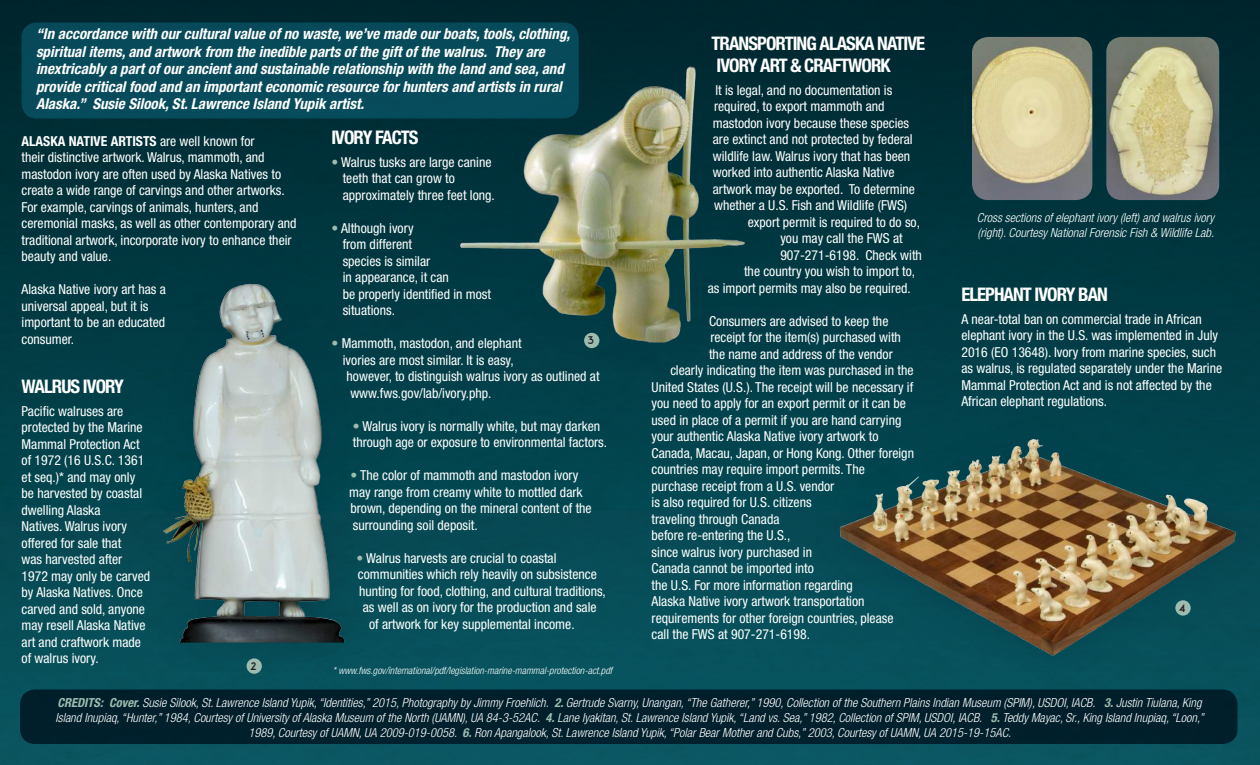
<style>
.page{position:relative;width:1260px;height:765px;background:#fff}
.page>*{position:absolute;margin:0;border:0;box-sizing:border-box;transform-origin:0 0}
.t1{font:700 condensed 18.75px/22.5px "Helvetica Neue";letter-spacing:-.05em;color:#fff}
.t2{font:italic 700 condensed 15px/17.5px "Helvetica Neue";color:#fff}
.t3{font:condensed 13.75px/16.5px "Helvetica Neue";color:#fff}
.t4{font:italic 300 condensed 12.5px/15px "Helvetica Neue";color:#fff;text-align:center}
.t5{font:10.5px "ADAM.CGPRO";color:#231f20}
.t6{font:italic 300 condensed 10px "Helvetica Neue";color:#fff}
.s1{color:#9dbcaf}
.s2{font-weight:700}
.s3{font-weight:700;color:#9dbcaf}
</style>
<div class="page">
<img style="left:0;top:0;width:1260px;height:765px">
<div style="left:22px;top:22px;width:557px;height:96px;background:#074b5a;border-radius:15px"></div>
<div style="left:20px;top:690px;width:1217px;height:54px;background:#00202c;border-radius:15px"></div>
<div style="left:433px;top:38px;width:338px;height:335px;background:#003341;opacity:.4"></div>
<img style="left:445px;top:48px;width:324px;height:305px">
<div style="left:137px;top:254px;width:235px;height:421px;background:#003341;opacity:.4"></div>
<img style="left:158px;top:280px;width:192px;height:363px">
<div style="left:811px;top:411px;width:449px;height:273px;background:#003341;opacity:.4"></div>
<img style="left:831px;top:431px;width:410px;height:242px">
<img style="left:972px;top:37px;width:120px;height:163px">
<img style="left:1106px;top:37px;width:113px;height:163px">
<div style="left:584px;top:333px;width:15px;height:15px;background:#9dbcaf;border-radius:50%"></div>
<div style="left:1175px;top:600px;width:16px;height:16px;background:#9dbcaf;border-radius:50%"></div>
<div style="left:247px;top:658px;width:15px;height:16px;background:#9dbcaf;border-radius:50%"></div>
<p class="t2" style="left:36px;top:25px;width:536px">“In accordance with our cultural value of no waste, we’ve made our boats, tools, clothing, spiritual items, and artwork from the inedible parts of the gift of the walrus. They are inextricably a part of our ancient and sustainable relationship with the land and sea, and provide critical food and an important economic resource for hunters and artists in rural Alaska.” Susie Silook, St. Lawrence Island Yupik artist.</p>
<h1 class="t1" style="left:712px;top:31px;width:215px">TRANSPORTING ALASKA NATIVE<br>IVORY ART &amp; CRAFTWORK</h1>
<p class="t3" style="left:715px;top:82px;width:178px">It is legal, and no documentation is</p>
<p class="t3" style="left:714px;top:98px;width:172px">required, to export mammoth and</p>
<p class="t3" style="left:713px;top:115px;width:198px">mastodon ivory because these species</p>
<p class="t3" style="left:713px;top:131px;width:201px">are extinct and not protected by federal</p>
<p class="t3" style="left:713px;top:148px;width:199px">wildlife law. Walrus ivory that has been</p>
<p class="t3" style="left:713px;top:164px;width:183px">worked into authentic Alaska Native</p>
<p class="t3" style="left:713px;top:181px;width:204px">artwork may be exported. To determine</p>
<p class="t3" style="left:714px;top:197px;width:195px">whether a U.S. Fish and Wildlife (FWS)</p>
<p class="t3" style="left:748px;top:214px;width:174px">export permit is required to do so,</p>
<p class="t3" style="left:780px;top:230px;width:124px">you may call the FWS at</p>
<p class="t3" style="left:780px;top:247px;width:143px">907-271-6198. Check with</p>
<p class="t3" style="left:744px;top:263px;width:173px">the country you wish to import to,</p>
<p class="t3" style="left:708px;top:280px;width:205px">as import permits may also be required.</p>
<p class="t3" style="left:709px;top:313px;width:181px">Consumers are advised to keep the</p>
<p class="t3" style="left:710px;top:329px;width:192px">receipt for the item(s) purchased with</p>
<p class="t3" style="left:709px;top:346px;width:185px">the name and address of the vendor</p>
<p class="t3" style="left:670px;top:362px;width:245px">clearly indicating the item was purchased in the</p>
<p class="t3" style="left:652px;top:379px;width:263px">United States (U.S.). The receipt will be necessary if</p>
<p class="t3" style="left:652px;top:395px;width:256px">you need to apply for an export permit or it can be</p>
<p class="t3" style="left:652px;top:412px;width:251px">used in place of a permit if you are hand carrying</p>
<p class="t3" style="left:652px;top:428px;width:229px">your authentic Alaska Native ivory artwork to</p>
<p class="t3" style="left:652px;top:445px;width:264px">Canada, Macau, Japan, or Hong Kong. Other foreign</p>
<p class="t3" style="left:652px;top:461px;width:215px">countries may require import permits. The</p>
<p class="t3" style="left:652px;top:478px;width:184px">purchase receipt from a U.S. vendor</p>
<p class="t3" style="left:652px;top:494px;width:162px">is also required for U.S. citizens</p>
<p class="t3" style="left:652px;top:511px;width:129px">traveling through Canada</p>
<p class="t3" style="left:652px;top:527px;width:140px">before re-entering the U.S.,</p>
<p class="t3" style="left:652px;top:544px;width:162px">since walrus ivory purchased in</p>
<p class="t3" style="left:652px;top:560px;width:164px">Canada cannot be imported into</p>
<p class="t3" style="left:652px;top:577px;width:203px">the U.S. For more information regarding</p>
<p class="t3" style="left:652px;top:593px;width:214px">Alaska Native ivory artwork transportation</p>
<p class="t3" style="left:652px;top:610px;width:243px">requirements for other foreign countries, please</p>
<p class="t3" style="left:652px;top:626px;width:160px">call the FWS at 907-271-6198.</p>
<h1 class="t1" style="left:331px;top:126px;width:89px">IVORY FACTS</h1>
<p class="t3" style="left:343px;top:154px;width:154px;text-indent:-11px"><span class="s1">•</span> Walrus tusks are large canine teeth that can grow to approximately three feet long.</p>
<p class="t3" style="left:343px;top:220px;width:150px;text-indent:-11px"><span class="s1">•</span> Although ivory<br>from different<br>species is similar<br>in appearance, it can<br>be properly identified in most situations.</p>
<p class="t3" style="left:332px;top:335px;width:192px"><span class="s1">•</span> Mammoth, mastodon, and elephant</p>
<p class="t3" style="left:343px;top:352px;width:172px">ivories are most similar. It is easy,</p>
<p class="t3" style="left:347px;top:368px;width:255px">however, to distinguish walrus ivory as outlined at</p>
<p class="t3" style="left:350px;top:385px;width:143px">www.fws.gov/lab/ivory.php.</p>
<p class="t3" style="left:353px;top:418px;width:256px"><span class="s1">•</span> Walrus ivory is normally white, but may darken through age or exposure to environmental factors.</p>
<p class="t3" style="left:349px;top:467px;width:244px"><span class="s1">•</span> The color of mammoth and mastodon ivory may range from creamy white to mottled dark brown, depending on the mineral content of the surrounding soil deposit.</p>
<p class="t3" style="left:357px;top:550px;width:201px"><span class="s1">•</span> Walrus harvests are crucial to coastal</p>
<p class="t3" style="left:358px;top:566px;width:241px">communities which rely heavily on subsistence</p>
<p class="t3" style="left:359px;top:583px;width:248px">hunting for food, clothing, and cultural traditions,</p>
<p class="t3" style="left:363px;top:599px;width:235px">as well as on ivory for the production and sale</p>
<p class="t3" style="left:369px;top:616px;width:207px">of artwork for key supplemental income.</p>
<p class="t3" style="left:22px;top:133px;width:277px"><span class="s2">ALASKA NATIVE ARTISTS</span> are well known for<br>their distinctive artwork. Walrus, mammoth, and mastodon ivory are often used by Alaska Natives to create a wide range of carvings and other artworks.<br>For example, carvings of animals, hunters, and ceremonial masks, as well as other contemporary and traditional artwork, incorporate ivory to enhance their beauty and value.</p>
<p class="t3" style="left:22px;top:281px;width:146px">Alaska Native ivory art has a universal appeal, but it is important to be an educated consumer.</p>
<h1 class="t1" style="left:22px;top:375px;width:104px">WALRUS IVORY</h1>
<p class="t3" style="left:22px;top:403px;width:130px">Pacific walruses are protected by the Marine<br>Mammal Protection Act of 1972 (16 U.S.C. 1361 et seq.)* and may only be harvested by coastal dwelling Alaska<br>Natives. Walrus ivory offered for sale that<br>was harvested after<br>1972 may only be carved by Alaska Natives. Once carved and sold, anyone may resell Alaska Native art and craftwork made of walrus ivory.</p>
<p class="t5" style="left:588px;top:334px;width:8px">3</p>
<p class="t5" style="left:250px;top:660px;width:8px">2</p>
<p class="t6" style="left:333px;top:665px;width:281px">* www.fws.gov/international/pdf/legislation-marine-mammal-protection-act.pdf</p>
<p class="t4" style="left:977px;top:210px;width:239px;text-align:left">Cross sections of elephant ivory (left) and walrus ivory (right). Courtesy National Forensic Fish &amp; Wildlife Lab.</p>
<h1 class="t1" style="left:961px;top:283px;width:148px">ELEPHANT IVORY BAN</h1>
<p class="t3" style="left:961px;top:310px;width:262px">A near-total ban on commercial trade in African elephant ivory in the U.S. was implemented in July 2016 (EO 13648). Ivory from marine species, such as walrus, is regulated separately under the Marine Mammal Protection Act and is not affected by the African elephant regulations.</p>
<p class="t5" style="left:1179px;top:602px;width:8px">4</p>
<p class="t4" style="left:56px;top:695px;width:1150px"><span class="s3">CREDITS: Cover.</span> Susie Silook, St. Lawrence Island Yupik, “Identities,” 2015, Photography by Jimmy Froehlich. <span class="s3">2.</span> Gertrude Svarny, Unangan, “The Gatherer,” 1990, Collection of the Southern Plains Indian Museum (SPIM), USDOI, IACB. <span class="s3">3.</span> Justin Tiulana, King<br>Island Inupiaq, “Hunter,” 1984, Courtesy of University of Alaska Museum of the North (UAMN), UA 84-3-52AC. <span class="s3">4.</span> Lane Iyakitan, St. Lawrence Island Yupik, “Land vs. Sea,” 1982, Collection of SPIM, USDOI, IACB. <span class="s3">5.</span> Teddy Mayac, Sr., King Island Inupiaq, “Loon,”<br>1989, Courtesy of UAMN, UA 2009-019-0058. <span class="s3">6.</span> Ron Apangalook, St. Lawrence Island Yupik, “Polar Bear Mother and Cubs,” 2003, Courtesy of UAMN, UA 2015-19-15AC.</p>
</div>
